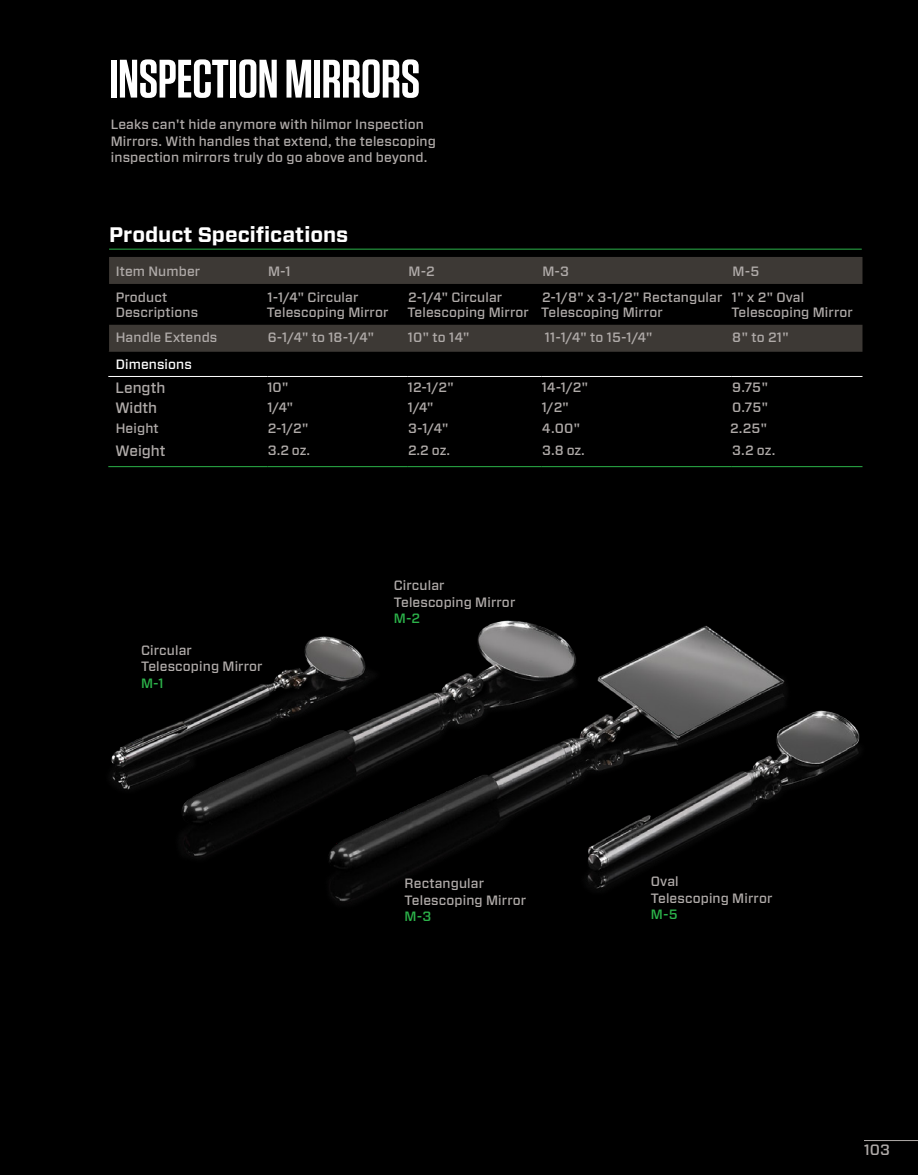
<style>
.page{position:relative;width:918px;height:1175px;background:#fff}
.page>*{position:absolute;margin:0;border:0;box-sizing:border-box;transform-origin:0 0}
.t1{font:600 54px "Tungsten";letter-spacing:-.005em;color:#fff}
.t2{font:700 21px "Forza";color:#fff}
.t3{font:500 15px "Forza";color:#b0aba9}
.t4{font:500 13.5px/16.5px "Forza";letter-spacing:.01em;color:#b0aba9}
.t5{font:500 13.5px "Forza";color:#2cb34a}
.t6{font:500 13.5px "Forza";letter-spacing:.01em;color:#fff}
</style>
<div class="page">
<div style="left:0;top:0;width:918px;height:1174px;background:#000"></div>
<hr style="left:864px;top:1140px;width:54px;height:1px;background:#b0aba9">
<div style="left:109px;top:257px;width:753px;height:27px;background:#3d3935"></div>
<div style="left:109px;top:325px;width:753px;height:27px;background:#3d3935"></div>
<hr style="left:108px;top:466px;width:159px;height:1px;background:#2cb34a">
<hr style="left:267px;top:466px;width:141px;height:1px;background:#2cb34a">
<hr style="left:408px;top:466px;width:134px;height:1px;background:#2cb34a">
<hr style="left:542px;top:466px;width:190px;height:1px;background:#2cb34a">
<hr style="left:732px;top:466px;width:131px;height:1px;background:#2cb34a">
<hr style="left:108px;top:376px;width:159px;height:1px;background:#fff">
<hr style="left:267px;top:376px;width:141px;height:1px;background:#fff">
<hr style="left:408px;top:376px;width:134px;height:1px;background:#fff">
<hr style="left:542px;top:376px;width:190px;height:1px;background:#fff">
<hr style="left:732px;top:376px;width:131px;height:1px;background:#fff">
<hr style="left:109px;top:249px;width:753px;height:1px;background:#2cb34a">
<img style="left:111px;top:620px;width:749px;height:282px">
<h1 class="t1" style="left:109px;top:50px;width:313px">INSPECTION MIRRORS</h1>
<p class="t4" style="left:111px;top:116px;width:327px">Leaks can't hide anymore with hilmor Inspection<br>Mirrors. With handles that extend, the telescoping inspection mirrors truly do go above and beyond.</p>
<h2 class="t2" style="left:109px;top:221px;width:241px">Product Specifications</h2>
<p class="t4" style="left:116px;top:263px;width:86px">Item Number</p>
<p class="t4" style="left:268px;top:263px;width:24px">M-1</p>
<p class="t4" style="left:409px;top:263px;width:28px">M-2</p>
<p class="t4" style="left:542px;top:263px;width:28px">M-3</p>
<p class="t4" style="left:733px;top:263px;width:28px">M-5</p>
<p class="t4" style="left:116px;top:290px;width:84px;line-height:15px">Product<br>Descriptions</p>
<p class="t4" style="left:267px;top:289px;width:123px;line-height:15px">1-1/4" Circular<br>Telescoping Mirror</p>
<p class="t4" style="left:407px;top:289px;width:123px;line-height:15px">2-1/4" Circular<br>Telescoping Mirror</p>
<p class="t4" style="left:541px;top:289px;width:183px;line-height:15px">2-1/8" x 3-1/2" Rectangular<br>Telescoping Mirror</p>
<p class="t4" style="left:731px;top:289px;width:123px;line-height:15px">1" x 2" Oval<br>Telescoping Mirror</p>
<p class="t4" style="left:116px;top:329px;width:103px">Handle Extends</p>
<p class="t4" style="left:268px;top:329px;width:108px">6-1/4" to 18-1/4"</p>
<p class="t4" style="left:408px;top:329px;width:63px">10" to 14"</p>
<p class="t4" style="left:545px;top:329px;width:109px">11-1/4" to 15-1/4"</p>
<p class="t4" style="left:732px;top:329px;width:58px">8" to 21"</p>
<p class="t6" style="left:116px;top:356px;width:78px">Dimensions</p>
<p class="t3" style="left:116px;top:377px;width:51px">Length</p>
<p class="t4" style="left:267px;top:379px;width:23px">10"</p>
<p class="t4" style="left:408px;top:379px;width:47px">12-1/2"</p>
<p class="t4" style="left:542px;top:379px;width:48px">14-1/2"</p>
<p class="t4" style="left:732px;top:379px;width:37px">9.75"</p>
<p class="t3" style="left:115px;top:398px;width:43px">Width</p>
<p class="t4" style="left:267px;top:399px;width:27px">1/4"</p>
<p class="t4" style="left:408px;top:399px;width:27px">1/4"</p>
<p class="t4" style="left:542px;top:399px;width:29px">1/2"</p>
<p class="t4" style="left:732px;top:399px;width:38px">0.75"</p>
<p class="t4" style="left:116px;top:420px;width:45px">Height</p>
<p class="t4" style="left:268px;top:420px;width:42px">2-1/2"</p>
<p class="t4" style="left:408px;top:420px;width:42px">3-1/4"</p>
<p class="t4" style="left:542px;top:420px;width:40px">4.00"</p>
<p class="t4" style="left:730px;top:420px;width:39px">2.25"</p>
<p class="t3" style="left:115px;top:441px;width:52px">Weight</p>
<p class="t4" style="left:268px;top:442px;width:44px">3.2 oz.</p>
<p class="t4" style="left:408px;top:442px;width:44px">2.2 oz.</p>
<p class="t4" style="left:542px;top:442px;width:44px">3.8 oz.</p>
<p class="t4" style="left:732px;top:442px;width:45px">3.2 oz.</p>
<p class="t4" style="left:141px;top:642px;width:123px">Circular<br>Telescoping Mirror</p>
<p class="t5" style="left:141px;top:674px;width:24px">M-1</p>
<p class="t4" style="left:394px;top:577px;width:123px">Circular<br>Telescoping Mirror</p>
<p class="t5" style="left:394px;top:609px;width:28px">M-2</p>
<p class="t4" style="left:405px;top:875px;width:123px">Rectangular<br>Telescoping Mirror</p>
<p class="t5" style="left:405px;top:907px;width:28px">M-3</p>
<p class="t4" style="left:651px;top:873px;width:123px">Oval<br>Telescoping Mirror</p>
<p class="t5" style="left:651px;top:905px;width:28px">M-5</p>
<p class="t3" style="left:864px;top:1139px;width:28px">103</p>
</div>
